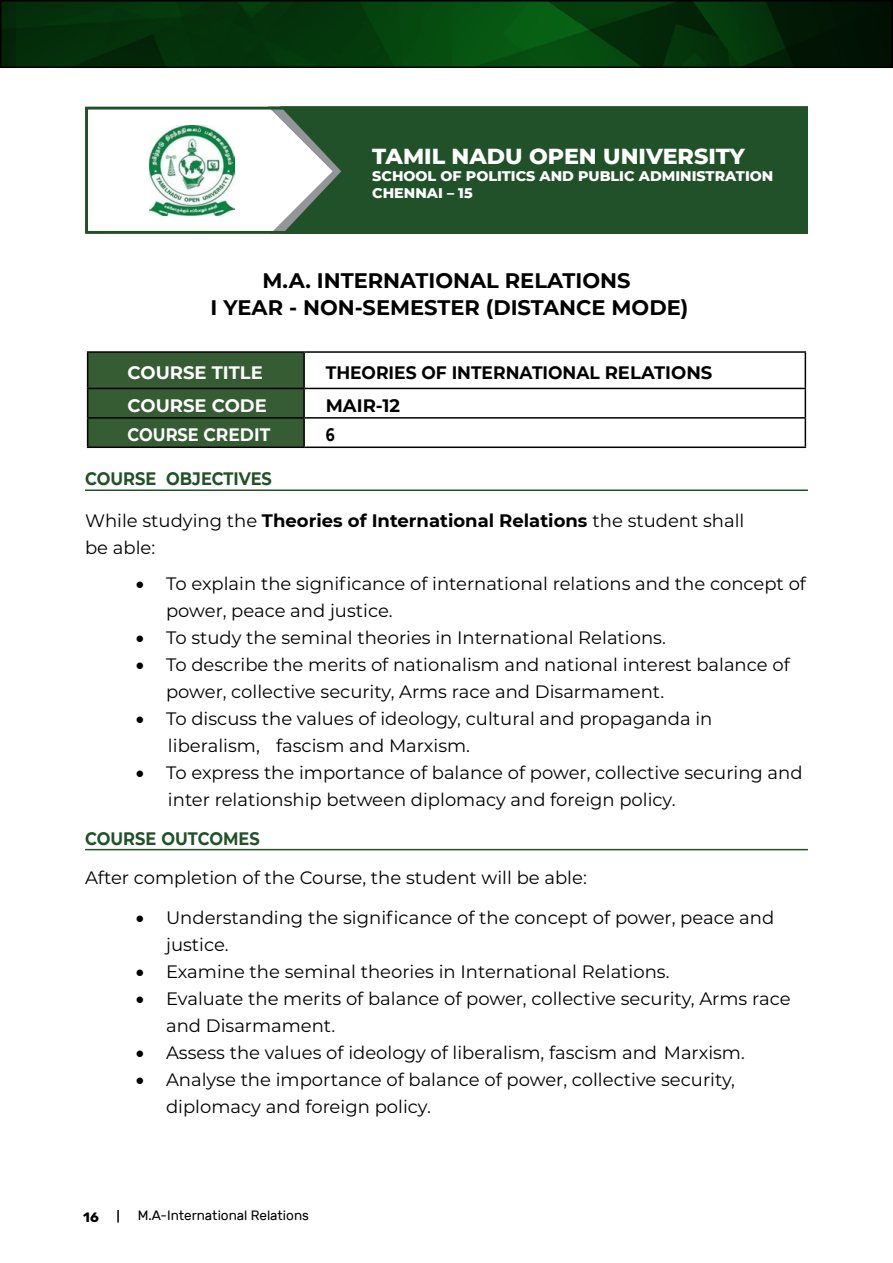
<style>
.page{position:relative;width:893px;height:1263px;background:#fff}
.page>*{position:absolute;margin:0;border:0;box-sizing:border-box;transform-origin:0 0}
.t1{font:800 22.2px "Montserrat";color:#fff}
.t2{font:700 21px/27px "Montserrat";color:#000;text-align:center}
.t3{font:18px/27px "Montserrat";color:#000}
.t4{font:700 18px "Montserrat";color:#000;scale:.95 1}
.t5{font:700 18px "Montserrat";color:#205128;scale:.9 1}
.t6{font:700 18px "Montserrat";color:#fff}
.t7{font:700 18px "Montserrat";color:#fff;scale:.9 1}
.t8{font:700 18px "Montserrat";color:#000}
.t9{font:700 18px "Montserrat";color:#000;scale:.77 1}
.t10{font:800 14.25px/17.1px "Montserrat";color:#fff}
.t11{font:13.5px "Rubik";color:#000}
.t12{font:700 13.5px "Rubik";color:#000}
.s1{font-weight:700}
</style>
<div class="page">
<img style="left:3px;top:3px;width:887px;height:62px">
<div style="left:0;top:0;width:893px;height:68px;border:2px solid #000"></div>
<svg style="left:892px;top:0;width:1px;height:68px"></svg>
<svg style="left:117px;top:1210px;width:2px;height:12px"></svg>
<hr style="left:85px;top:489px;width:723px;height:2px;background:#205128">
<hr style="left:85px;top:849px;width:723px;height:1px;background:#205128">
<svg style="left:85px;top:107px;width:723px;height:127px;fill:#215128"></svg>
<hr style="left:87px;top:351px;width:217px;height:2px;background:#000">
<hr style="left:304px;top:351px;width:502px;height:2px;background:#000">
<hr style="left:303px;top:353px;width:2px;height:35px;background:#000">
<hr style="left:805px;top:353px;width:1px;height:35px;background:#000">
<hr style="left:304px;top:388px;width:502px;height:1px;background:#000">
<hr style="left:303px;top:389px;width:2px;height:28px;background:#000">
<svg style="left:87px;top:352px;width:217px;height:94px;background:#32572f"></svg>
<hr style="left:304px;top:417px;width:502px;height:2px;background:#000">
<hr style="left:303px;top:419px;width:2px;height:27px;background:#000">
<svg style="left:805px;top:389px;width:1px;height:57px"></svg>
<hr style="left:87px;top:446px;width:217px;height:2px;background:#000">
<hr style="left:304px;top:446px;width:502px;height:2px;background:#000">
<p class="t1" style="left:372px;top:140px;width:374px">TAMIL NADU OPEN UNIVERSITY</p>
<p class="t10" style="left:372px;top:167px;width:403px">SCHOOL OF POLITICS AND PUBLIC ADMINISTRATION<br>CHENNAI – 15</p>
<p class="t2" style="left:211px;top:266px;width:479px">M.A. INTERNATIONAL RELATIONS<br>I YEAR - NON-SEMESTER (DISTANCE MODE)</p>
<p class="t6" style="left:128px;top:360px;width:137px">COURSE TITLE</p>
<p class="t4" style="left:326px;top:360px;width:408px">THEORIES OF INTERNATIONAL RELATIONS</p>
<p class="t6" style="left:128px;top:392px;width:141px">COURSE CODE</p>
<p class="t8" style="left:326px;top:392px;width:76px">MAIR-12</p>
<p class="t7" style="left:128px;top:422px;width:160px">COURSE CREDIT</p>
<p class="t9" style="left:326px;top:422px;width:13px">6</p>
<p class="t5" style="left:85px;top:466px;width:209px">COURSE OBJECTIVES</p>
<p class="t3" style="left:85px;top:507px;width:661px">While studying the <span class="s1">Theories of International Relations</span> the student shall be able:</p>
<p class="t3" style="left:166px;top:569px;width:641px;text-indent:-30px">• To explain the significance of international relations and the concept of power, peace and justice.</p>
<p class="t3" style="left:136px;top:623px;width:531px">• To study the seminal theories in International Relations.</p>
<p class="t3" style="left:166px;top:650px;width:625px;text-indent:-30px">• To describe the merits of nationalism and national interest balance of power, collective security, Arms race and Disarmament.</p>
<p class="t3" style="left:168px;top:704px;width:546px;text-indent:-32px">• To discuss the values of ideology, cultural and propaganda in liberalism, fascism and Marxism.</p>
<p class="t3" style="left:168px;top:758px;width:636px;text-indent:-32px">• To express the importance of balance of power, collective securing and inter relationship between diplomacy and foreign policy.</p>
<p class="t5" style="left:85px;top:825px;width:196px">COURSE OUTCOMES</p>
<p class="t3" style="left:85px;top:864px;width:503px">After completion of the Course, the student will be able:</p>
<p class="t3" style="left:166px;top:904px;width:610px;text-indent:-30px">• Understanding the significance of the concept of power, peace and justice.</p>
<p class="t3" style="left:136px;top:958px;width:535px">• Examine the seminal theories in International Relations.</p>
<p class="t3" style="left:166px;top:985px;width:626px;text-indent:-30px">• Evaluate the merits of balance of power, collective security, Arms race and Disarmament.</p>
<p class="t3" style="left:136px;top:1039px;width:610px">• Assess the values of ideology of liberalism, fascism and Marxism.</p>
<p class="t3" style="left:166px;top:1066px;width:570px;text-indent:-30px">• Analyse the importance of balance of power, collective security, diplomacy and foreign policy.</p>
<p class="t12" style="left:83px;top:1209px;width:17px">16</p>
<p class="t11" style="left:138px;top:1208px;width:173px">M.A-International Relations</p>
</div>
